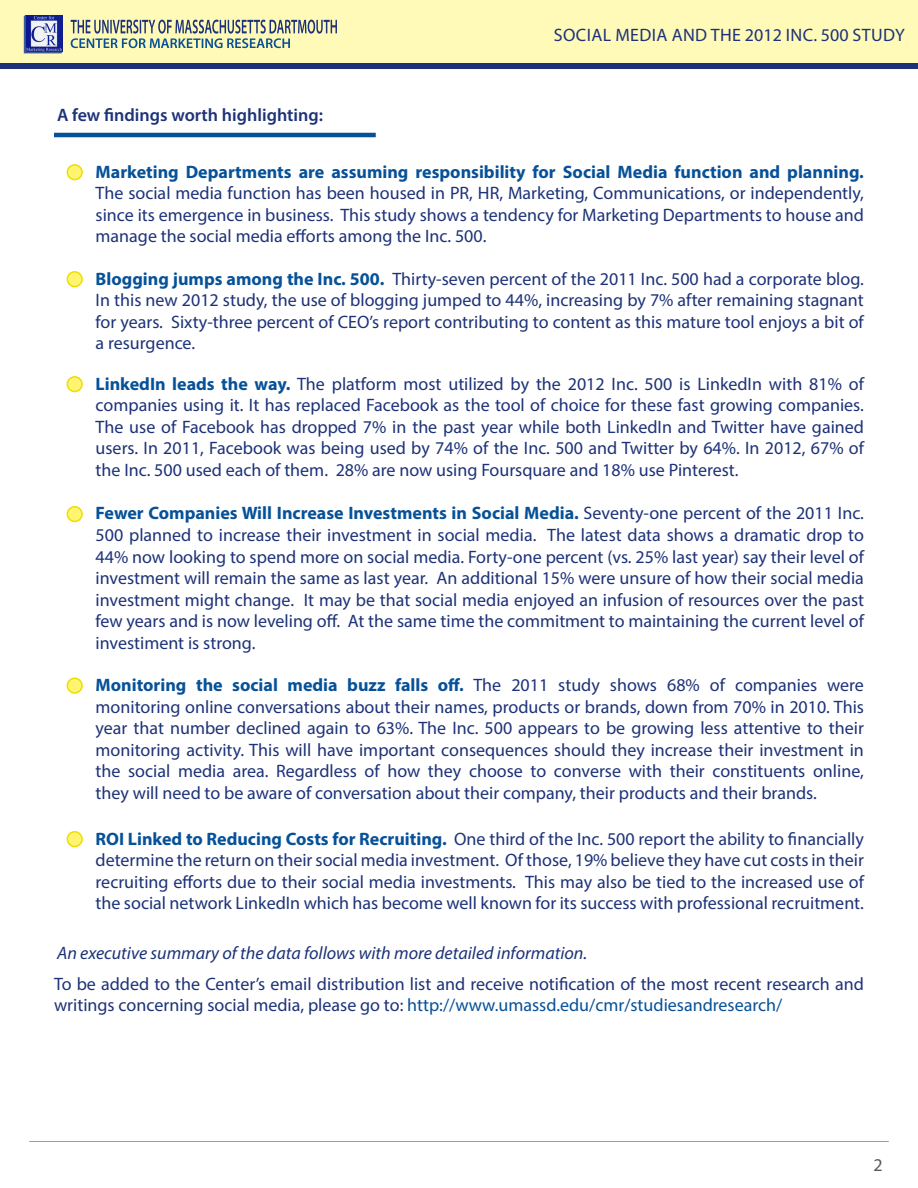
<style>
.page{position:relative;width:918px;height:1188px;background:#fff}
.page>*{position:absolute;margin:0;border:0;box-sizing:border-box;transform-origin:0 0}
.t1{font:18px/21.6px "Myriad Pro";color:#1d3278;text-align:justify}
.t2{font:700 18px "Myriad Pro";color:#065198}
.t3{font:italic 18px "Myriad Pro";color:#1d3278}
.t4{font:18px "Myriad Pro";letter-spacing:.02em;color:#1d3278}
.t5{font:600 18px "Myriad Pro";color:#1d3278}
.t6{font:18px "Myriad Pro";color:#57585a}
.s1{font-weight:700;color:#065198}
.s2{font-weight:400;color:#1d3278}
.s3{color:#065198}
</style>
<div class="page">
<div style="left:0;top:0;width:918px;height:63px;background:#fffab7"></div>
<svg style="left:71px;top:20px;width:266px;height:28px"></svg>
<svg style="left:24px;top:15px;width:40px;height:39px"></svg>
<div style="left:0;top:63px;width:918px;height:6px;background:#1d3278"></div>
<hr style="left:29px;top:1141px;width:860px;height:1px;background:#9b9da0">
<hr style="left:54px;top:133px;width:322px;height:4px;background:#065198">
<div style="left:67px;top:165px;width:15px;height:15px;background:#fff570;border-radius:50%"></div>
<div style="left:67px;top:164px;width:16px;height:16px;border:2px solid #edde01;border-radius:50%"></div>
<div style="left:67px;top:272px;width:15px;height:15px;background:#fff570;border-radius:50%"></div>
<div style="left:67px;top:271px;width:16px;height:16px;border:2px solid #edde01;border-radius:50%"></div>
<div style="left:67px;top:377px;width:15px;height:15px;background:#fff570;border-radius:50%"></div>
<div style="left:67px;top:376px;width:16px;height:16px;border:2px solid #edde01;border-radius:50%"></div>
<div style="left:67px;top:507px;width:15px;height:14px;background:#fff570;border-radius:50%"></div>
<div style="left:67px;top:506px;width:16px;height:16px;border:2px solid #edde01;border-radius:50%"></div>
<div style="left:67px;top:678px;width:15px;height:15px;background:#fff570;border-radius:50%"></div>
<div style="left:67px;top:678px;width:16px;height:16px;border:2px solid #edde01;border-radius:50%"></div>
<div style="left:67px;top:832px;width:15px;height:14px;background:#fff570;border-radius:50%"></div>
<div style="left:67px;top:831px;width:16px;height:16px;border:2px solid #edde01;border-radius:50%"></div>
<p class="t4" style="left:554px;top:24px;width:352px">SOCIAL MEDIA AND THE 2012 INC. 500 STUDY</p>
<p class="t5" style="left:57px;top:104px;width:268px">A few findings worth highlighting:</p>
<p class="t1" style="left:96px;top:161px;width:770px"><span class="s1">Marketing Departments are assuming responsibility for Social Media function and planning.<br></span>The social media function has been housed in PR, HR, Marketing, Communications, or independently, since its emergence in business. This study shows a tendency for Marketing Departments to house and</p>
<p class="t1" style="left:96px;top:225px;width:392px">manage the social media efforts among the Inc. 500.</p>
<p class="t1" style="left:96px;top:267px;width:770px"><span class="s1">Blogging jumps among the Inc. 500.</span> Thirty-seven percent of the 2011 Inc. 500 had a corporate blog.<br>In this new 2012 study, the use of blogging jumped to 44%, increasing by 7% after remaining stagnant for years. Sixty-three percent of CEO’s report contributing to content as this mature tool enjoys a bit of a resurgence.</p>
<p class="t1" style="left:96px;top:372px;width:770px"><span class="s1">LinkedIn leads the way.</span> The platform most utilized by the 2012 Inc. 500 is LinkedIn with 81% of</p>
<p class="t1" style="left:96px;top:394px;width:770px">companies using it. It has replaced Facebook as the tool of choice for these fast growing companies.</p>
<p class="t1" style="left:96px;top:416px;width:770px">The use of Facebook has dropped 7% in the past year while both LinkedIn and Twitter have gained</p>
<p class="t1" style="left:96px;top:437px;width:770px">users. In 2011, Facebook was being used by 74% of the Inc. 500 and Twitter by 64%. In 2012, 67% of</p>
<p class="t1" style="left:96px;top:459px;width:644px">the Inc. 500 used each of them. 28% are now using Foursquare and 18% use Pinterest.</p>
<p class="t1" style="left:96px;top:502px;width:770px"><span class="s1">Fewer Companies Will Increase Investments in Social Media.</span> Seventy-one percent of the 2011 Inc.<br>500 planned to increase their investment in social media. The latest data shows a dramatic drop to 44% now looking to spend more on social media. Forty-one percent (vs. 25% last year) say their level of investment will remain the same as last year. An additional 15% were unsure of how their social media investment might change. It may be that social media enjoyed an infusion of resources over the past few years and is now leveling off. At the same time the commitment to maintaining the current level of investiment is strong.</p>
<p class="t2" style="left:96px;top:673px;width:770px">Monitoring the social media buzz falls off. <span class="s2">The 2011 study shows 68% of companies were</span></p>
<p class="t1" style="left:96px;top:695px;width:770px">monitoring online conversations about their names, products or brands, down from 70% in 2010. This year that number declined again to 63%. The Inc. 500 appears to be growing less attentive to their</p>
<p class="t1" style="left:96px;top:739px;width:770px">monitoring activity. This will have important consequences should they increase their investment in</p>
<p class="t1" style="left:96px;top:760px;width:770px">the social media area. Regardless of how they choose to converse with their constituents online,</p>
<p class="t1" style="left:96px;top:782px;width:723px">they will need to be aware of conversation about their company, their products and their brands.</p>
<p class="t1" style="left:96px;top:827px;width:770px"><span class="s1">ROI Linked to Reducing Costs for Recruiting.</span> One third of the Inc. 500 report the ability to financially determine the return on their social media investment. Of those, 19% believe they have cut costs in their recruiting efforts due to their social media investments. This may also be tied to the increased use of the social network LinkedIn which has become well known for its success with professional recruitment.</p>
<p class="t3" style="left:57px;top:942px;width:532px">An executive summary of the data follows with more detailed information.</p>
<p class="t1" style="left:54px;top:973px;width:811px">To be added to the Center’s email distribution list and receive notification of the most recent research and writings concerning social media, please go to: <span class="s3">http://www.umassd.edu/cmr/studiesandresearch/</span></p>
<p class="t6" style="left:874px;top:1154px;width:11px">2</p>
</div>
